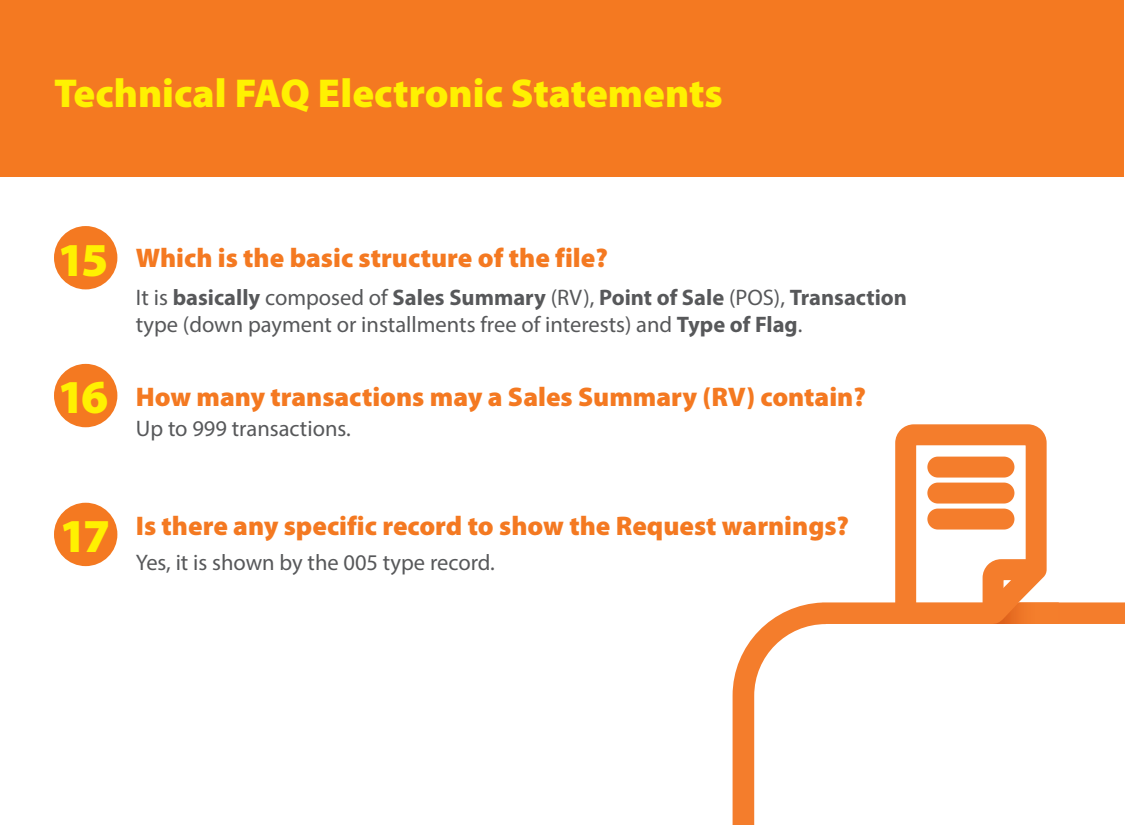
<style>
.page{position:relative;width:1125px;height:825px;background:#fff}
.page>*{position:absolute;margin:0;border:0;box-sizing:border-box;transform-origin:0 0}
.t1{font:900 47.4px "Myriad Pro";color:#fff101}
.t2{font:900 40.5px "Myriad Pro";color:#fff101}
.t3{font:900 27px "Myriad Pro";color:#f47921}
.t4{font:22.5px/27px "Myriad Pro";color:#57585a}
.s1{font-weight:700}
</style>
<div class="page">
<div style="left:0;top:0;width:1124px;height:176px;background:#f47921"></div>
<svg style="left:733px;top:602px;width:392px;height:223px"></svg>
<svg style="left:895px;top:424px;width:152px;height:200px"></svg>
<div style="left:927px;top:457px;width:87px;height:21px;background:#f47d2c;border-radius:10px"></div>
<div style="left:927px;top:483px;width:87px;height:21px;background:#f47d2c;border-radius:10px"></div>
<div style="left:927px;top:509px;width:87px;height:21px;background:#f47d2c;border-radius:10px"></div>
<img style="left:990px;top:602px;width:69px;height:22px">
<div style="left:54px;top:226px;width:63px;height:63px;background:#f47921;border-radius:50%"></div>
<div style="left:54px;top:503px;width:63px;height:63px;background:#f47921;border-radius:50%"></div>
<div style="left:54px;top:364px;width:63px;height:63px;background:#f47921;border-radius:50%"></div>
<h2 class="t2" style="left:54px;top:70px;width:670px">Technical FAQ Electronic Statements</h2>
<h1 class="t1" style="left:57px;top:233px;width:52px">15</h1>
<h1 class="t1" style="left:57px;top:370px;width:52px">16</h1>
<p class="t3" style="left:136px;top:242px;width:474px">Which is the basic structure of the file?</p>
<p class="t4" style="left:136px;top:284px;width:773px">It is <span class="s1">basically</span> composed of <span class="s1">Sales Summary</span> (RV), <span class="s1">Point of Sale</span> (POS), <span class="s1">Transaction </span>type (down payment or installments free of interests) and <span class="s1">Type of Flag</span>.</p>
<p class="t3" style="left:136px;top:381px;width:732px">How many transactions may a Sales Summary (RV) contain?</p>
<p class="t4" style="left:136px;top:414px;width:216px">Up to 999 transactions.</p>
<h1 class="t1" style="left:60px;top:509px;width:52px">17</h1>
<p class="t3" style="left:136px;top:511px;width:715px">Is there any specific record to show the Request warnings?</p>
<p class="t4" style="left:136px;top:548px;width:361px">Yes, it is shown by the 005 type record.</p>
</div>
